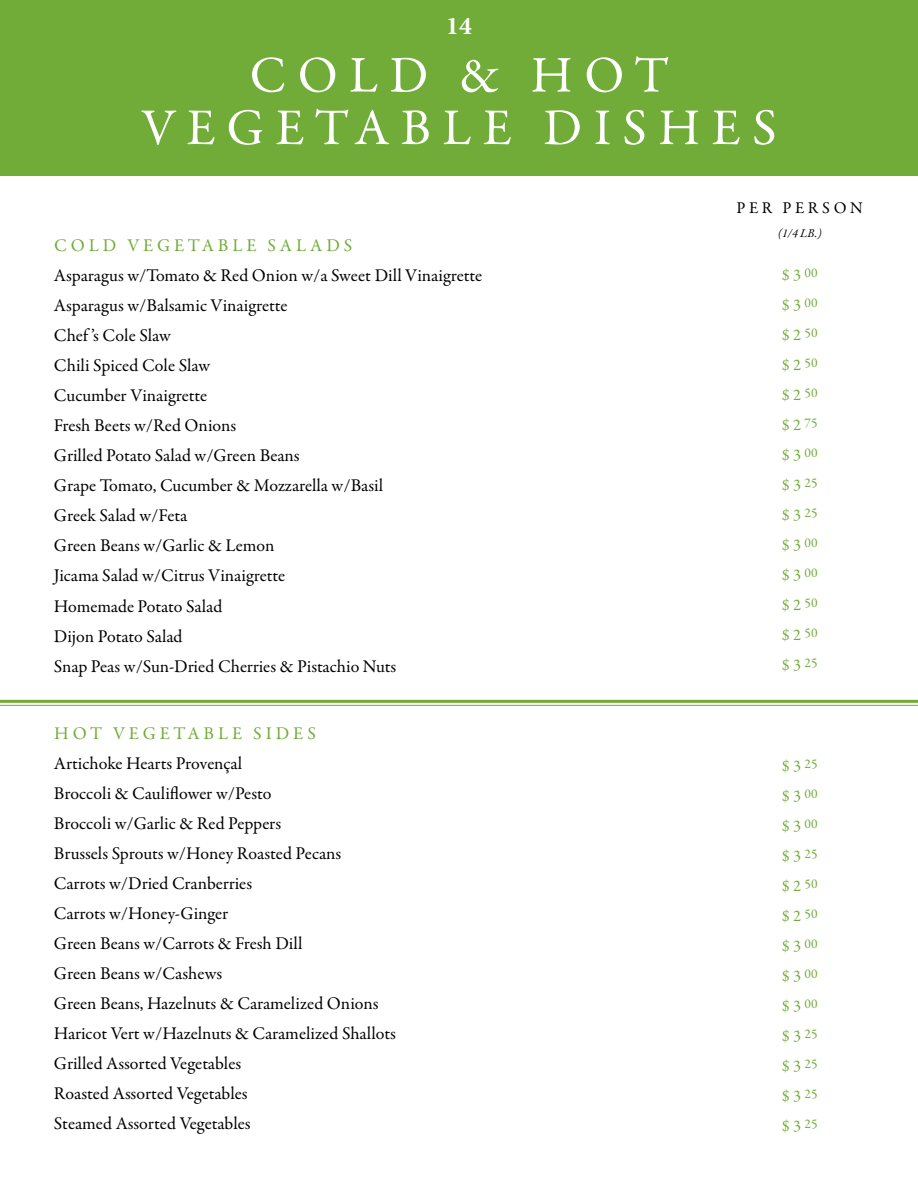
<style>
.page{position:relative;width:918px;height:1188px;background:#fff}
.page>*{position:absolute;margin:0;border:0;box-sizing:border-box;transform-origin:0 0}
.t1{font:51.6px/52.5px "Garamond Premr Pro";letter-spacing:.22em;color:#fff;text-align:center}
.t2{font:700 25.5px "Minion Pro";color:#fff}
.t3{font:18px/30px "Garamond Premr Pro";color:#000}
.t4{font:18px "Garamond Premr Pro";letter-spacing:.22em;color:#71ac39}
.t5{font:16.5px/30px "Garamond Premr Pro";color:#71ac39;text-align:justify}
.t6{font:16.5px "Garamond Premr Pro";letter-spacing:.22em;color:#000}
.t7{font:italic 12px "Garamond Premr Pro";color:#000}
</style>
<div class="page">
<div style="left:0;top:0;width:918px;height:176px;background:#71ac39"></div>
<hr style="left:0;top:700px;width:918px;height:3px;background:#71ac39">
<hr style="left:0;top:705px;width:918px;height:1px;background:#71ac39">
<h2 class="t2" style="left:446px;top:8px;width:27px">14</h2>
<h1 class="t1" style="left:141px;top:50px;width:637px">COLD &amp; HOT<br>VEGETABLE DISHES</h1>
<p class="t4" style="left:54px;top:235px;width:300px">COLD VEGETABLE SALADS</p>
<p class="t3" style="left:54px;top:261px;width:430px">Asparagus w/Tomato &amp; Red Onion w/a Sweet Dill Vinaigrette<br>Asparagus w/Balsamic Vinaigrette<br>Chef ’s Cole Slaw<br>Chili Spiced Cole Slaw<br>Cucumber Vinaigrette<br>Fresh Beets w/Red Onions<br>Grilled Potato Salad w/Green Beans<br>Grape Tomato, Cucumber &amp; Mozzarella w/Basil<br>Greek Salad w/Feta<br>Green Beans w/Garlic &amp; Lemon<br>Jicama Salad w/Citrus Vinaigrette<br>Homemade Potato Salad<br>Dijon Potato Salad<br>Snap Peas w/Sun-Dried Cherries &amp; Pistachio Nuts</p>
<p class="t4" style="left:54px;top:722px;width:263px">HOT VEGETABLE SIDES</p>
<p class="t3" style="left:54px;top:749px;width:343px">Artichoke Hearts Provençal<br>Broccoli &amp; Cauliflower w/Pesto<br>Broccoli w/Garlic &amp; Red Peppers<br>Brussels Sprouts w/Honey Roasted Pecans<br>Carrots w/Dried Cranberries<br>Carrots w/Honey-Ginger<br>Green Beans w/Carrots &amp; Fresh Dill<br>Green Beans w/Cashews<br>Green Beans, Hazelnuts &amp; Caramelized Onions<br>Haricot Vert w/Hazelnuts &amp; Caramelized Shallots<br>Grilled Assorted Vegetables<br>Roasted Assorted Vegetables<br>Steamed Assorted Vegetables</p>
<p class="t6" style="left:737px;top:198px;width:128px">PER PERSON</p>
<p class="t7" style="left:778px;top:225px;width:45px">(1/4 LB.)</p>
<p class="t5" style="left:782px;top:261px;width:37px">$3<sup>00 </sup>$3<sup>00 </sup>$2<sup>50 </sup>$2<sup>50 </sup>$2<sup>50 </sup>$2<sup>75 </sup>$3<sup>00 </sup>$3<sup>25 </sup>$3<sup>25 </sup>$3<sup>00 </sup>$3<sup>00 </sup>$2<sup>50 </sup>$2<sup>50 </sup>$3<sup>25</sup></p>
<p class="t5" style="left:782px;top:751px;width:37px">$3<sup>25 </sup>$3<sup>00 </sup>$3<sup>00 </sup>$3<sup>25 </sup>$2<sup>50 </sup>$2<sup>50 </sup>$3<sup>00 </sup>$3<sup>00 </sup>$3<sup>00 </sup>$3<sup>25 </sup>$3<sup>25 </sup>$3<sup>25 </sup>$3<sup>25</sup></p>
</div>
